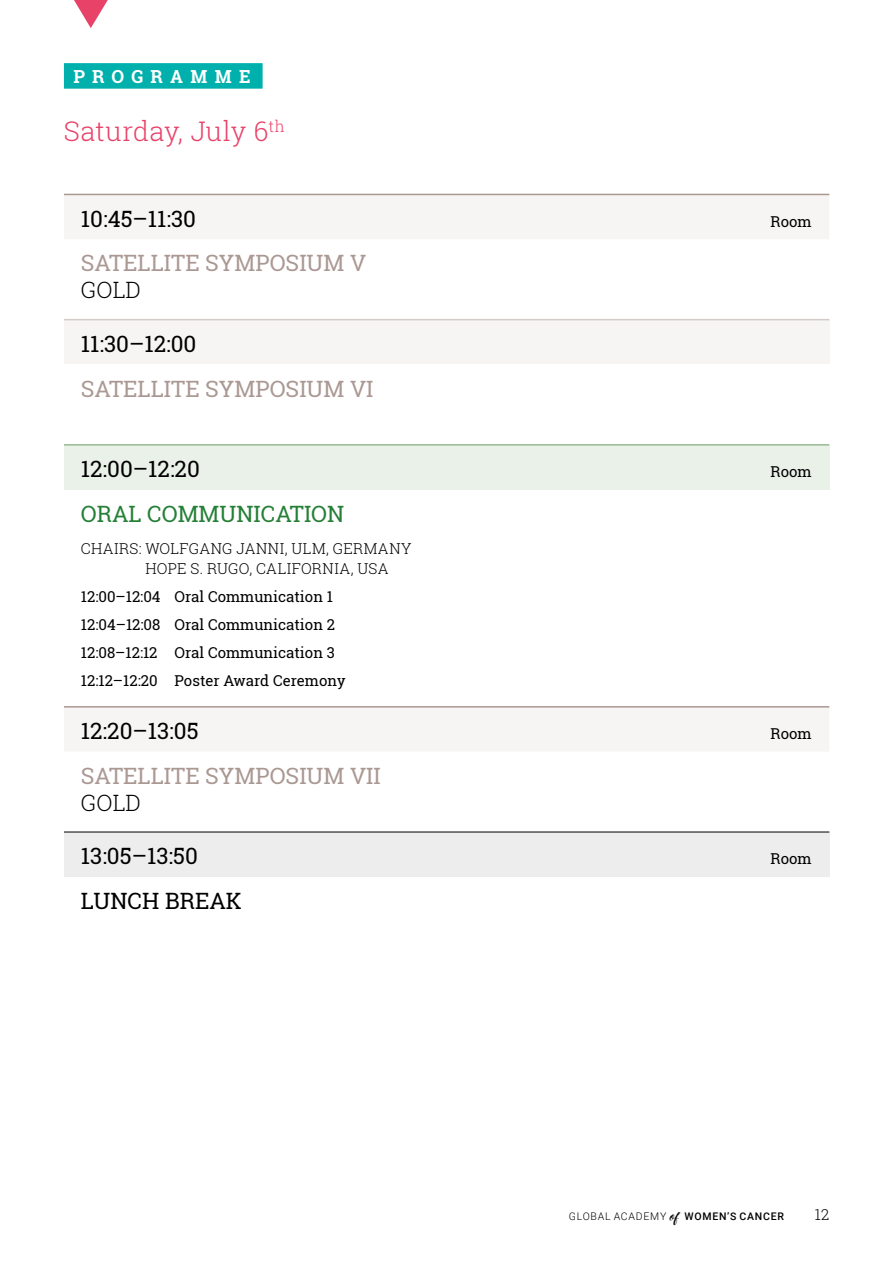
<style>
.page{position:relative;width:893px;height:1263px;background:#fff}
.page>*{position:absolute;margin:0;border:0;box-sizing:border-box;transform-origin:0 0}
.t1{font:300 27px "Roboto Slab";letter-spacing:.005em;color:#e94269}
.t2{font:22.5px "Roboto Slab";color:#000}
.t3{font:22.5px "Roboto Slab";color:#aa9893}
.t4{font:22.5px "Roboto Slab";color:#257f37}
.t5{font:300 22.5px "Roboto Slab";color:#000}
.t6{font:700 18px "Roboto Slab";letter-spacing:.405em;color:#fff}
.t7{font:15px/28px "Roboto Slab";color:#000}
.t8{font:300 15px/19.5px "Roboto Slab";letter-spacing:.02em;color:#000}
.t9{font:300 10.5px "Roboto";letter-spacing:.07em;color:#000}
.s1{font-family:"Dramaturg A";font-weight:400;font-size:21px}
.s2{font-weight:500}
</style>
<div class="page">
<svg style="left:74px;top:0;width:34px;height:28px"></svg>
<svg style="left:64px;top:195px;width:765px;height:556px"></svg>
<div style="left:64px;top:320px;width:765px;height:44px;background:#f7f5f4"></div>
<div style="left:64px;top:364px;width:765px;height:81px;background:#fff"></div>
<div style="left:64px;top:445px;width:765px;height:45px;background:#eaf1e9"></div>
<div style="left:64px;top:832px;width:765px;height:45px;background:#ededed"></div>
<hr style="left:64px;top:194px;width:765px;height:1px;background:#aa9893">
<hr style="left:64px;top:319px;width:765px;height:1px;background:#d4cac8">
<hr style="left:64px;top:706px;width:765px;height:1px;background:#aa9893">
<hr style="left:64px;top:444px;width:765px;height:2px;background:#98ba92">
<hr style="left:64px;top:832px;width:765px;height:1px;background:#000">
<div style="left:64px;top:63px;width:199px;height:26px;background:#00b0ad"></div>
<p class="t6" style="left:73px;top:64px;width:179px">PROGRAMME</p>
<h1 class="t1" style="left:64px;top:112px;width:222px">Saturday, July 6<sup>th</sup></h1>
<h2 class="t2" style="left:81px;top:203px;width:117px">10:45–11:30</h2>
<p class="t7" style="left:770px;top:207px;width:43px">Room</p>
<h2 class="t3" style="left:81px;top:248px;width:287px">SATELLITE SYMPOSIUM V</h2>
<h2 class="t5" style="left:81px;top:275px;width:62px">GOLD</h2>
<h2 class="t2" style="left:81px;top:328px;width:117px">11:30–12:00</h2>
<h2 class="t3" style="left:81px;top:373px;width:294px">SATELLITE SYMPOSIUM VI</h2>
<h2 class="t2" style="left:81px;top:453px;width:120px">12:00–12:20</h2>
<p class="t7" style="left:770px;top:457px;width:43px">Room</p>
<h2 class="t4" style="left:81px;top:498px;width:265px">ORAL COMMUNICATION</h2>
<p class="t8" style="left:146px;top:538px;width:268px;text-indent:-65px">CHAIRS: WOLFGANG JANNI, ULM, GERMANY<br>HOPE S. RUGO, CALIFORNIA, USA</p>
<p class="t7" style="left:81px;top:582px;width:266px">12:00–12:04 Oral Communication 1<br>12:04–12:08 Oral Communication 2<br>12:08–12:12 Oral Communication 3<br>12:12–12:20 Poster Award Ceremony</p>
<h2 class="t2" style="left:81px;top:715px;width:119px">12:20–13:05</h2>
<p class="t7" style="left:770px;top:719px;width:43px">Room</p>
<h2 class="t3" style="left:81px;top:760px;width:301px">SATELLITE SYMPOSIUM VII</h2>
<h2 class="t5" style="left:81px;top:787px;width:62px">GOLD</h2>
<h2 class="t2" style="left:81px;top:840px;width:118px">13:05–13:50</h2>
<p class="t7" style="left:770px;top:844px;width:43px">Room</p>
<h2 class="t2" style="left:81px;top:885px;width:162px">LUNCH BREAK</h2>
<p class="t9" style="left:569px;top:1208px;width:217px">GLOBAL ACADEMY <span class="s1">of</span> <span class="s2">WOMEN’S CANCER</span></p>
<p class="t8" style="left:815px;top:1204px;width:16px">12</p>
</div>
